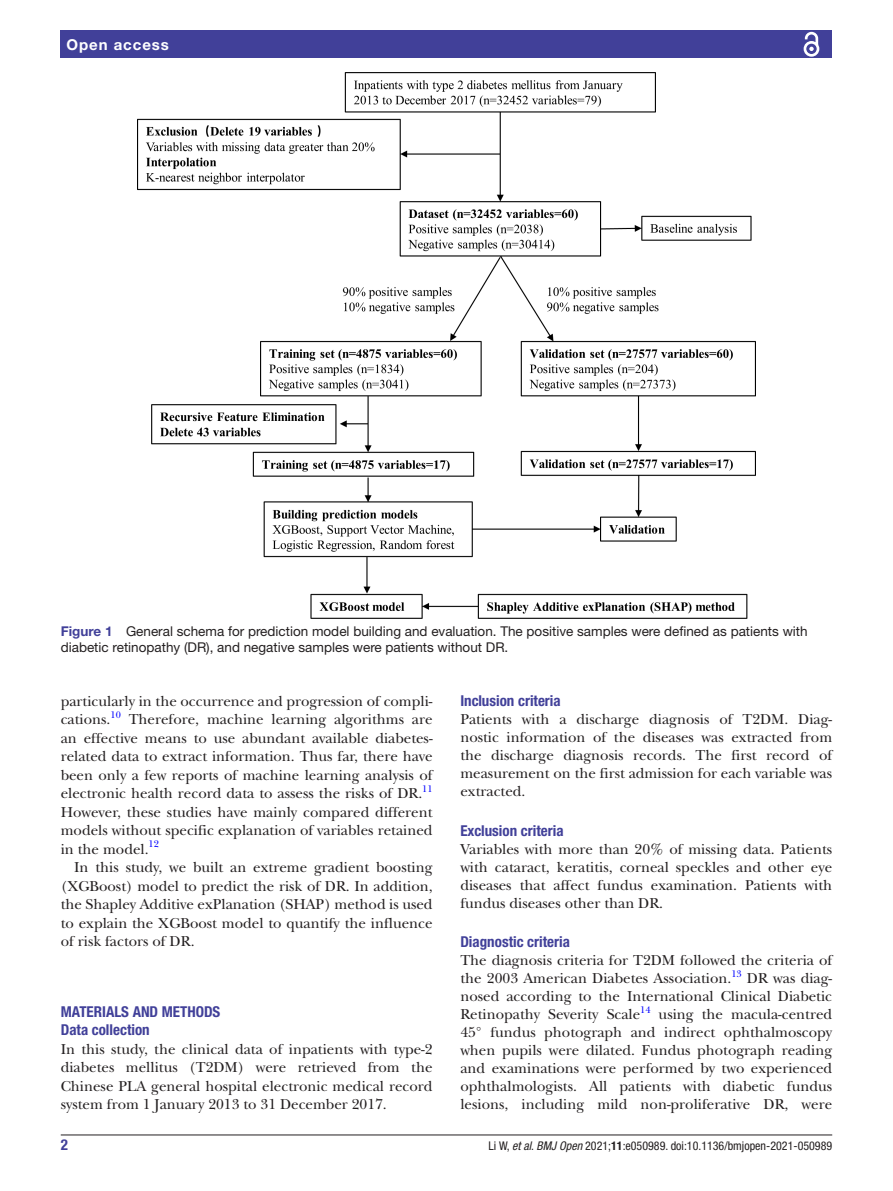
<style>
.page{position:relative;width:893px;height:1191px;background:#fff}
.page>*{position:absolute;margin:0;border:0;box-sizing:border-box;transform-origin:0 0}
.t1{font:15px/18px "New Baskerville";color:#231f20;text-align:justify}
.t2{font:700 condensed 15px/18.5px "Helvetica Neue LT Std";color:#414099}
.t3{font:700 15px "Helvetica Neue LT Std";letter-spacing:.065em;color:#fff}
.t4{font:13.5px/16.2px "Helvetica Neue LT Std";color:#231f20}
.t5{font:condensed 12px "Helvetica Neue LT Std";color:#231f20}
.t6{font:9.9px "New Baskerville";color:#00f}
.s1{font-weight:700;color:#414099}
.s2{font-style:italic}
.s3{font-weight:700}
</style>
<div class="page">
<hr style="left:61px;top:1134px;width:771px;height:1px;background:#231f20">
<div style="left:61px;top:31px;width:771px;height:27px;background:#414099"></div>
<svg style="left:803px;top:31px;width:17px;height:26px"></svg>
<img style="left:138px;top:73px;width:617px;height:545px">
<p class="t3" style="left:66px;top:35px;width:104px">Open access</p>
<p class="t4" style="left:61px;top:623px;width:748px"><span class="s1">Figure 1</span> General schema for prediction model building and evaluation. The positive samples were defined as patients with diabetic retinopathy (DR), and negative samples were patients without DR.</p>
<p class="t1" style="left:61px;top:692px;width:373px;line-height:18.5px">particularly in the occurrence and progression of compli&shy;cations.<sup>10</sup></p>
<p class="t1" style="left:61px;top:710px;width:373px;line-height:18.5px;text-indent:68px">Therefore, machine learning algorithms are an effective means to use abundant available diabetes&shy;related data to extract information. Thus far, there have been only a few reports of machine learning analysis of electronic health record data to assess the risks of DR.</p>
<p class="t6" style="left:422px;top:782px;width:12px">11</p>
<p class="t1" style="left:61px;top:803px;width:373px;line-height:18.5px">However, these studies have mainly compared different models without specific explanation of variables retained in the model.</p>
<p class="t6" style="left:149px;top:838px;width:12px">12</p>
<p class="t1" style="left:61px;top:858px;width:373px;line-height:18.5px;text-indent:14px">In this study, we built an extreme gradient boosting (XGBoost) model to predict the risk of DR. In addition, the Shapley Additive exPlanation (SHAP) method is used to explain the XGBoost model to quantify the influence of risk factors of DR.</p>
<p class="t2" style="left:61px;top:1001px;width:161px">MATERIALS AND METHODS<br>Data collection</p>
<p class="t1" style="left:61px;top:1039px;width:373px;line-height:18.5px">In this study, the clinical data of inpatients with type-2 diabetes mellitus (T2DM) were retrieved from the Chinese PLA general hospital electronic medical record system from 1 January 2013 to 31 December 2017.</p>
<p class="t2" style="left:460px;top:691px;width:102px">Inclusion criteria</p>
<p class="t1" style="left:460px;top:710px;width:373px">Patients with a discharge diagnosis of T2DM. Diag&shy;nostic information of the diseases was extracted from the discharge diagnosis records. The first record of measurement on the first admission for each variable was extracted.</p>
<p class="t2" style="left:460px;top:821px;width:105px">Exclusion criteria</p>
<p class="t1" style="left:460px;top:840px;width:373px">Variables with more than 20% of missing data. Patients with cataract, keratitis, corneal speckles and other eye diseases that affect fundus examination. Patients with fundus diseases other than DR.</p>
<p class="t2" style="left:460px;top:932px;width:111px">Diagnostic criteria</p>
<p class="t1" style="left:460px;top:951px;width:373px">The diagnosis criteria for T2DM followed the criteria of the 2003 American Diabetes Association.</p>
<p class="t6" style="left:731px;top:967px;width:12px">13</p>
<p class="t1" style="left:460px;top:969px;width:373px;text-indent:287px">DR was diag&shy;nosed according to the International Clinical Diabetic Retinopathy Severity Scale</p>
<p class="t6" style="left:640px;top:1003px;width:12px">14</p>
<p class="t1" style="left:460px;top:1005px;width:373px;text-indent:198px">using the macula-centred 45° fundus photograph and indirect ophthalmoscopy when pupils were dilated. Fundus photograph reading and examinations were performed by two experienced ophthalmologists. All patients with diabetic fundus lesions, including mild non-proliferative DR, were</p>
<p class="t2" style="left:61px;top:1134px;width:9px">2</p>
<p class="t5" style="left:488px;top:1138px;width:345px">Li W, <span class="s2">et al</span>. <span class="s2">BMJ Open</span> 2021;<span class="s3">11</span>:e050989. doi:10.1136/bmjopen-2021-050989</p>
</div>
